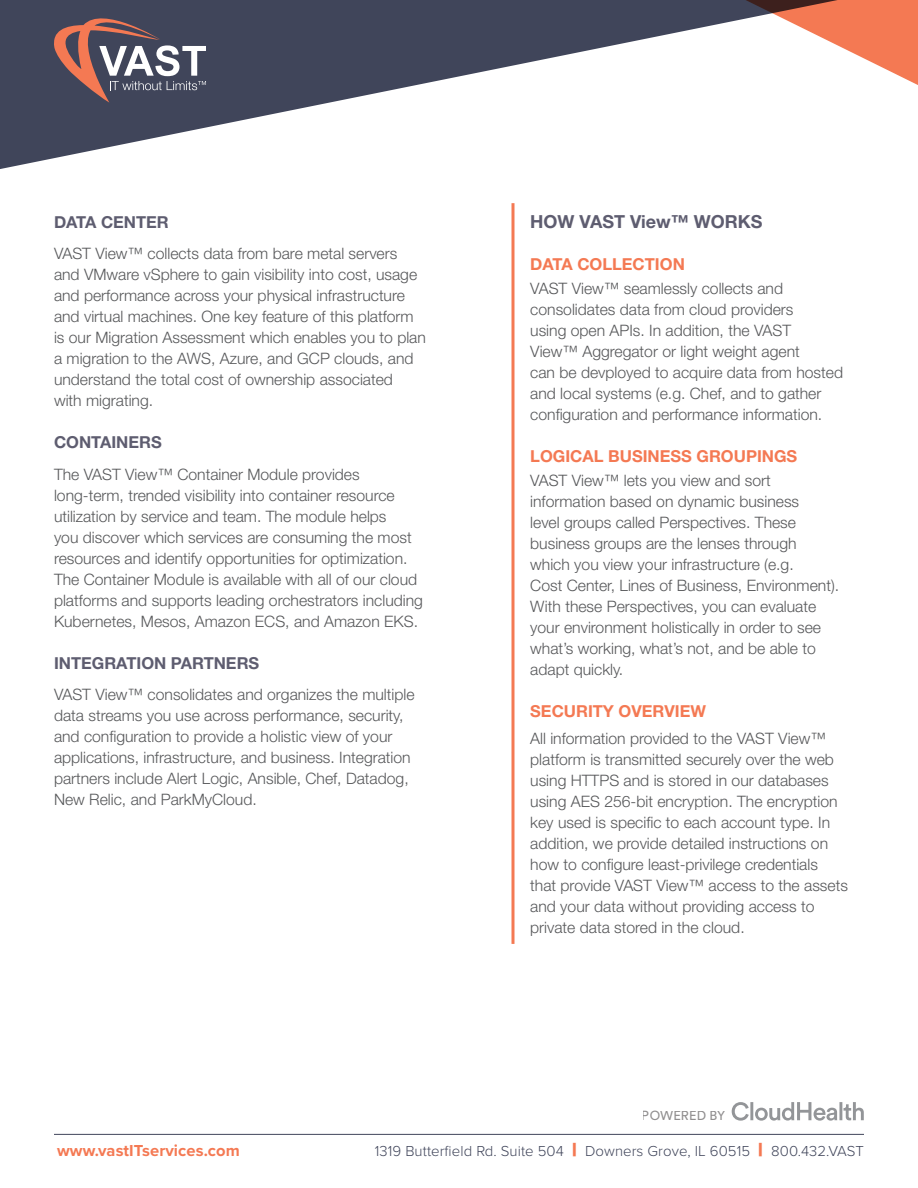
<style>
.page{position:relative;width:918px;height:1188px;background:#fff}
.page>*{position:absolute;margin:0;border:0;box-sizing:border-box;transform-origin:0 0}
.t1{font:700 18px "Helvetica Neue";color:#5e5d70}
.t2{font:700 16.5px "Helvetica Neue";color:#f47953}
.t3{font:700 16.5px "Helvetica Neue";color:#5e5d70}
.t4{font:700 16.5px "Proxima Nova";letter-spacing:.005em;color:#f47953}
.t5{font:300 15.75px/21px "Helvetica Neue";color:#57585a}
.t6{font:300 15px "Proxima Nova";letter-spacing:.005em;color:#40455a}
.t7{font:13.05px "Circular Std";color:#231f20}
.s1{font-family:"Helvetica Neue";font-weight:900;font-size:18px;color:#f47953}
</style>
<div class="page">
<hr style="left:54px;top:1134px;width:810px;height:1px;background:#40455a">
<svg style="left:732px;top:1102px;width:132px;height:19px"></svg>
<svg style="left:0;top:0;width:718px;height:169px;fill:#40455a"></svg>
<svg style="left:718px;top:0;width:200px;height:85px"></svg>
<svg style="left:51px;top:4px;width:155px;height:99px;background:#6a5e6a"></svg>
<hr style="left:512px;top:203px;width:2px;height:741px;background:#f47953">
<p class="t3" style="left:54px;top:211px;width:116px">DATA CENTER</p>
<p class="t5" style="left:54px;top:243px;width:373px">VAST View™ collects data from bare metal servers and VMware vSphere to gain visibility into cost, usage and performance across your physical infrastructure and virtual machines. One key feature of this platform is our Migration Assessment which enables you to plan a migration to the AWS, Azure, and GCP clouds, and understand the total cost of ownership associated</p>
<p class="t5" style="left:54px;top:390px;width:101px">with migrating.</p>
<p class="t3" style="left:54px;top:432px;width:109px">CONTAINERS</p>
<p class="t5" style="left:54px;top:463px;width:307px">The VAST View™ Container Module provides</p>
<p class="t5" style="left:54px;top:484px;width:371px">long-term, trended visibility into container resource utilization by service and team. The module helps<br>you discover which services are consuming the most resources and identify opportunities for optimization.<br>The Container Module is available with all of our cloud platforms and supports leading orchestrators including Kubernetes, Mesos, Amazon ECS, and Amazon EKS.</p>
<p class="t3" style="left:54px;top:652px;width:207px">INTEGRATION PARTNERS</p>
<p class="t5" style="left:54px;top:684px;width:362px">VAST View™ consolidates and organizes the multiple data streams you use across performance, security, and configuration to provide a holistic view of your applications, infrastructure, and business. Integration partners include Alert Logic, Ansible, Chef, Datadog, New Relic, and ParkMyCloud.</p>
<p class="t1" style="left:530px;top:210px;width:234px">HOW VAST View™ WORKS</p>
<p class="t2" style="left:530px;top:254px;width:156px">DATA COLLECTION</p>
<p class="t5" style="left:530px;top:277px;width:254px">VAST View™ seamlessly collects and</p>
<p class="t5" style="left:530px;top:298px;width:265px">consolidates data from cloud providers</p>
<p class="t5" style="left:530px;top:319px;width:262px">using open APIs. In addition, the VAST</p>
<p class="t5" style="left:530px;top:340px;width:271px">View™ Aggregator or light weight agent</p>
<p class="t5" style="left:530px;top:361px;width:314px">can be devployed to acquire data from hosted and local systems (e.g. Chef, and to gather configuration and performance information.</p>
<p class="t2" style="left:530px;top:446px;width:269px">LOGICAL BUSINESS GROUPINGS</p>
<p class="t5" style="left:530px;top:469px;width:242px">VAST View™ lets you view and sort</p>
<p class="t5" style="left:530px;top:490px;width:270px">information based on dynamic business</p>
<p class="t5" style="left:530px;top:511px;width:267px">level groups called Perspectives. These</p>
<p class="t5" style="left:530px;top:532px;width:268px">business groups are the lenses through</p>
<p class="t5" style="left:530px;top:553px;width:265px">which you view your infrastructure (e.g.</p>
<p class="t5" style="left:530px;top:574px;width:310px">Cost Center, Lines of Business, Environment).</p>
<p class="t5" style="left:530px;top:595px;width:287px">With these Perspectives, you can evaluate</p>
<p class="t5" style="left:530px;top:616px;width:292px">your environment holistically in order to see</p>
<p class="t5" style="left:530px;top:637px;width:287px">what’s working, what’s not, and be able to</p>
<p class="t5" style="left:530px;top:658px;width:95px">adapt quickly.</p>
<p class="t2" style="left:530px;top:701px;width:177px">SECURITY OVERVIEW</p>
<p class="t5" style="left:530px;top:727px;width:297px">All information provided to the VAST View™</p>
<p class="t5" style="left:530px;top:748px;width:305px">platform is transmitted securely over the web</p>
<p class="t5" style="left:530px;top:769px;width:300px">using HTTPS and is stored in our databases</p>
<p class="t5" style="left:530px;top:790px;width:309px">using AES 256-bit encryption. The encryption</p>
<p class="t5" style="left:530px;top:811px;width:301px">key used is specific to each account type. In</p>
<p class="t5" style="left:530px;top:832px;width:299px">addition, we provide detailed instructions on</p>
<p class="t5" style="left:530px;top:853px;width:289px">how to configure least-privilege credentials</p>
<p class="t5" style="left:530px;top:874px;width:319px">that provide VAST View™ access to the assets and your data without providing access to</p>
<p class="t5" style="left:530px;top:916px;width:216px">private data stored in the cloud.</p>
<p class="t7" style="left:642px;top:1108px;width:85px">POWERED BY</p>
<p class="t4" style="left:57px;top:1138px;width:184px">www.vastITservices.com</p>
<p class="t6" style="left:375px;top:1140px;width:491px">1319 Butterfield Rd. Suite 504 <span class="s1">|</span> Downers Grove, IL 60515 <span class="s1">|</span> 800.432.VAST</p>
</div>
